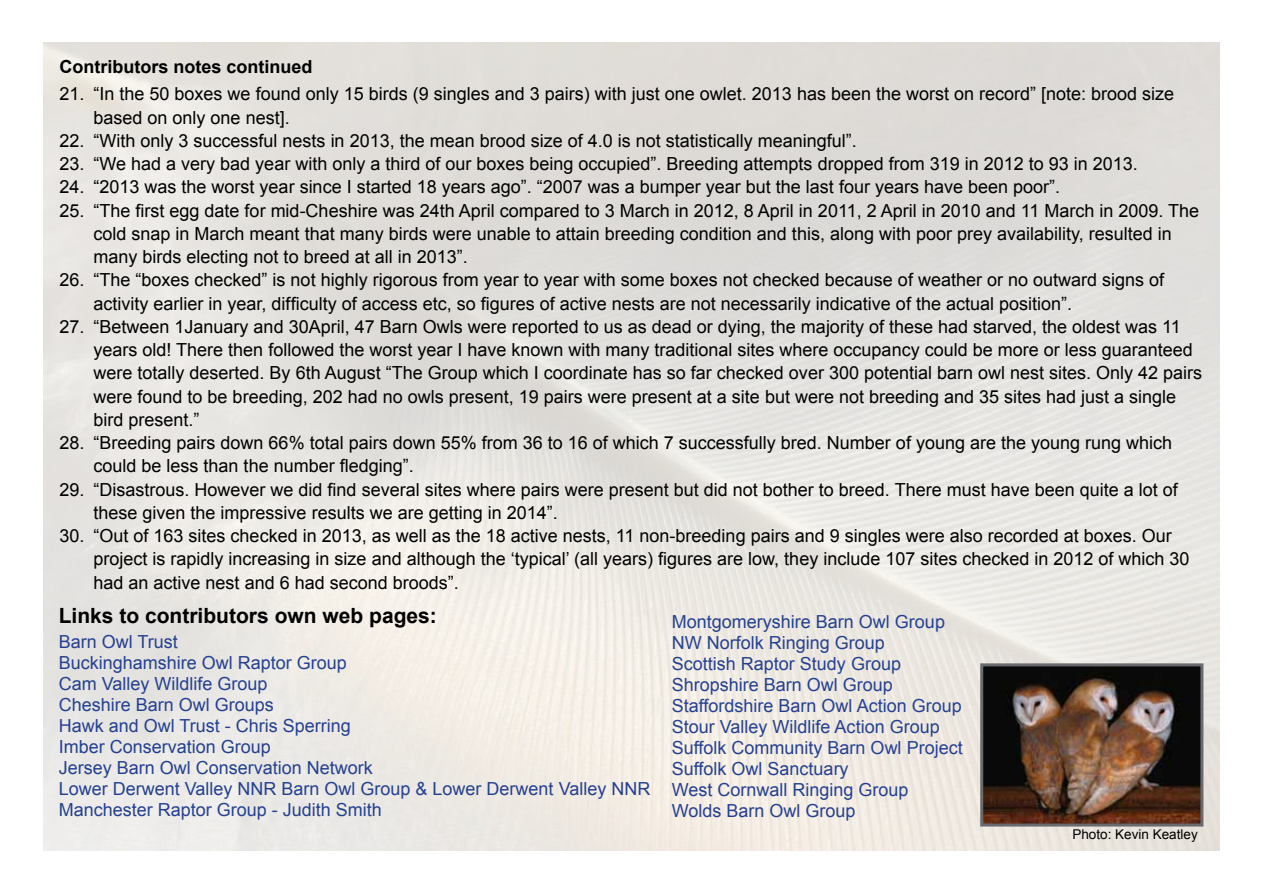
<style>
.page{position:relative;width:1263px;height:893px;background:#fff}
.page>*{position:absolute;margin:0;border:0;box-sizing:border-box;transform-origin:0 0}
.t1{font:700 21px "Arial";color:#000}
.t2{font:18px/23.2px "Arial";color:#000}
.t3{font:18px/21px "Arial";color:#25408f}
.t4{font:700 18px "Arial";color:#000}
.t5{font:13.5px "Arial";color:#000}
</style>
<div class="page">
<img style="left:984px;top:667px;width:215px;height:155px">
<div style="left:980px;top:663px;width:223px;height:163px;border:3px solid #696a6d"></div>
<p class="t4" style="left:60px;top:54px;width:255px">Contributors notes continued</p>
<p class="t2" style="left:94px;top:83px;width:1082px;text-indent:-34px">21. “In the 50 boxes we found only 15 birds (9 singles and 3 pairs) with just one owlet. 2013 has been the worst on record” [note: brood size based on only one nest].</p>
<p class="t2" style="left:60px;top:129px;width:799px">22. “With only 3 successful nests in 2013, the mean brood size of 4.0 is not statistically meaningful”.</p>
<p class="t2" style="left:60px;top:152px;width:1080px">23. “We had a very bad year with only a third of our boxes being occupied”. Breeding attempts dropped from 319 in 2012 to 93 in 2013.</p>
<p class="t2" style="left:60px;top:176px;width:1002px">24. “2013 was the worst year since I started 18 years ago”. “2007 was a bumper year but the last four years have been poor”.</p>
<p class="t2" style="left:94px;top:199px;width:1107px;text-indent:-34px">25. “The first egg date for mid-Cheshire was 24th April compared to 3 March in 2012, 8 April in 2011, 2 April in 2010 and 11 March in 2009. The cold snap in March meant that many birds were unable to attain breeding condition and this, along with poor prey availability, resulted in many birds electing not to breed at all in 2013”.</p>
<p class="t2" style="left:94px;top:269px;width:1072px;text-indent:-34px">26. “The “boxes checked” is not highly rigorous from year to year with some boxes not checked because of weather or no outward signs of activity earlier in year, difficulty of access etc, so figures of active nests are not necessarily indicative of the actual position”.</p>
<p class="t2" style="left:94px;top:315px;width:1110px;text-indent:-34px">27. “Between 1January and 30April, 47 Barn Owls were reported to us as dead or dying, the majority of these had starved, the oldest was 11 years old! There then followed the worst year I have known with many traditional sites where occupancy could be more or less guaranteed were totally deserted. By 6th August “The Group which I coordinate has so far checked over 300 potential barn owl nest sites. Only 42 pairs were found to be breeding, 202 had no owls present, 19 pairs were present at a site but were not breeding and 35 sites had just a single bird present.”</p>
<p class="t2" style="left:94px;top:431px;width:1080px;text-indent:-34px">28. “Breeding pairs down 66% total pairs down 55% from 36 to 16 of which 7 successfully bred. Number of young are the young rung which could be less than the number fledging”.</p>
<p class="t2" style="left:94px;top:478px;width:1086px;text-indent:-34px">29. “Disastrous. However we did find several sites where pairs were present but did not bother to breed. There must have been quite a lot of these given the impressive results we are getting in 2014”.</p>
<p class="t2" style="left:94px;top:524px;width:1097px;text-indent:-34px">30. “Out of 163 sites checked in 2013, as well as the 18 active nests, 11 non-breeding pairs and 9 singles were also recorded at boxes. Our project is rapidly increasing in size and although the ‘typical’ (all years) figures are low, they include 107 sites checked in 2012 of which 30 had an active nest and 6 had second broods”.</p>
<p class="t1" style="left:59px;top:601px;width:380px">Links to contributors own web pages:</p>
<p class="t3" style="left:59px;top:631px;width:593px">Barn Owl Trust<br>Buckinghamshire Owl Raptor Group<br>Cam Valley Wildlife Group<br>Cheshire Barn Owl Groups<br>Hawk and Owl Trust - Chris Sperring<br>Imber Conservation Group<br>Jersey Barn Owl Conservation Network<br>Lower Derwent Valley NNR Barn Owl Group &amp; Lower Derwent Valley NNR Manchester Raptor Group - Judith Smith</p>
<p class="t3" style="left:672px;top:611px;width:292px">Montgomeryshire Barn Owl Group<br>NW Norfolk Ringing Group<br>Scottish Raptor Study Group<br>Shropshire Barn Owl Group<br>Staffordshire Barn Owl Action Group<br>Stour Valley Wildlife Action Group<br>Suffolk Community Barn Owl Project<br>Suffolk Owl Sanctuary<br>West Cornwall Ringing Group<br>Wolds Barn Owl Group</p>
<p class="t5" style="left:1072px;top:825px;width:127px">Photo: Kevin Keatley</p>
</div>
